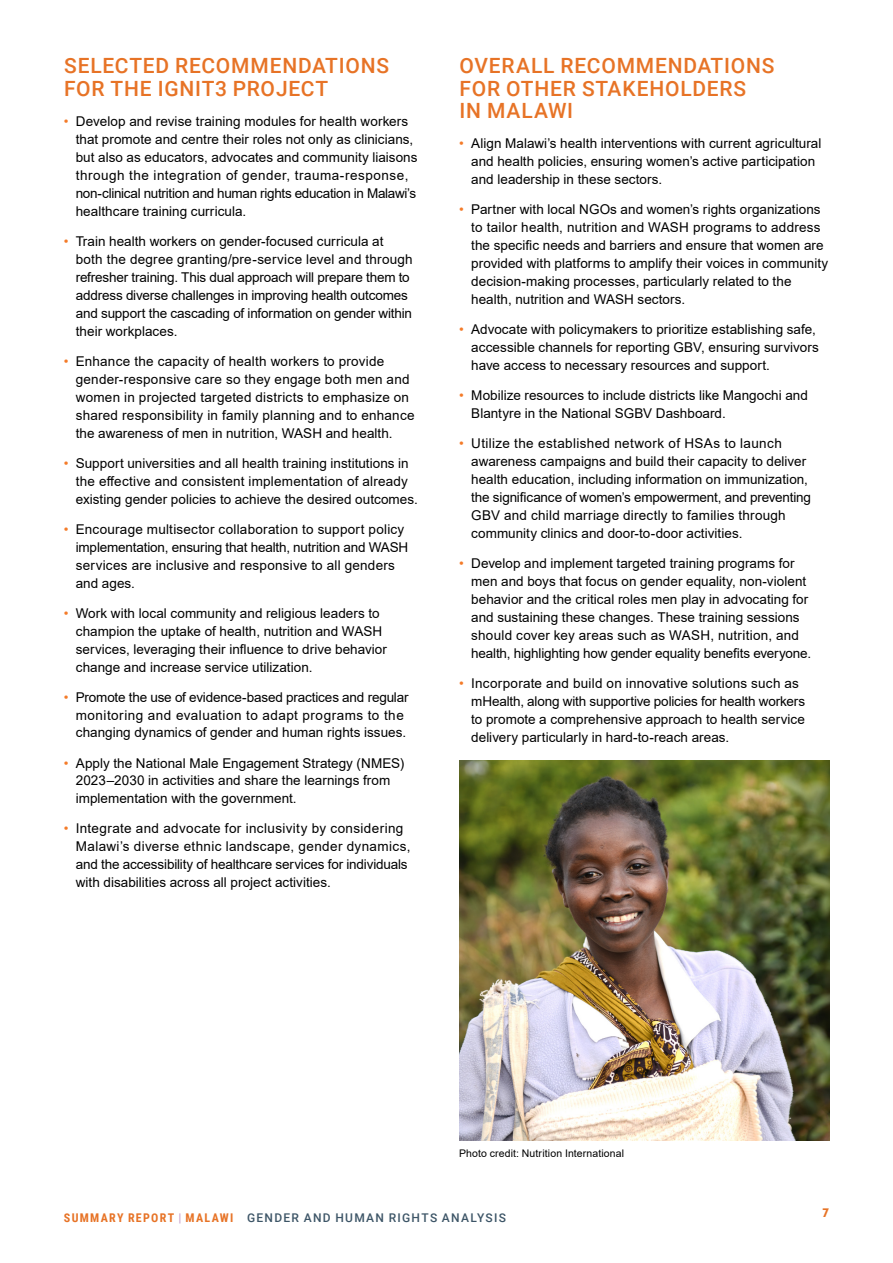
<style>
.page{position:relative;width:893px;height:1263px;background:#fff}
.page>*{position:absolute;margin:0;border:0;box-sizing:border-box;transform-origin:0 0}
.t1{font:500 21px/22.5px "Roboto";letter-spacing:.035em;color:#e77326}
.t2{font:13.5px/18px "Arial";letter-spacing:.005em;color:#000101}
.t3{font:13.5px/18px "Arial";letter-spacing:.005em;color:#000}
.t4{font:700 13.5px "Agenda";color:#e77326}
.t5{font:500 12px "Roboto";letter-spacing:.11em;color:#3d5567}
.t6{font:10.5px "Arial";letter-spacing:.01em;color:#000}
.s1{color:#f47b29}
.s2{font-family:"Roboto Condensed";font-weight:700;color:#e77326}
.s3{font-family:"Roboto Condensed";font-weight:700;color:#cca8cf}
</style>
<div class="page">
<img style="left:459px;top:761px;width:370px;height:379px">
<h1 class="t1" style="left:64px;top:56px;width:326px">SELECTED RECOMMENDATIONS<br>FOR THE IGNIT3 PROJECT</h1>
<p class="t2" style="left:76px;top:113px;width:343px;text-indent:-12px"><span class="s1">•</span> Develop and revise training modules for health workers that promote and centre their roles not only as clinicians, but also as educators, advocates and community liaisons through the integration of gender, trauma-response, non-clinical nutrition and human rights education in Malawi’s healthcare training curricula.</p>
<p class="t2" style="left:76px;top:233px;width:338px;text-indent:-12px"><span class="s1">•</span> Train health workers on gender-focused curricula at both the degree granting/pre-service level and through refresher training. This dual approach will prepare them to address diverse challenges in improving health outcomes and support the cascading of information on gender within their workplaces.</p>
<p class="t2" style="left:76px;top:353px;width:340px;text-indent:-12px"><span class="s1">•</span> Enhance the capacity of health workers to provide gender-responsive care so they engage both men and women in projected targeted districts to emphasize on shared responsibility in family planning and to enhance the awareness of men in nutrition, WASH and health.</p>
<p class="t2" style="left:76px;top:455px;width:344px;text-indent:-12px"><span class="s1">•</span> Support universities and all health training institutions in the effective and consistent implementation of already existing gender policies to achieve the desired outcomes.</p>
<p class="t2" style="left:76px;top:521px;width:334px;text-indent:-12px"><span class="s1">•</span> Encourage multisector collaboration to support policy implementation, ensuring that health, nutrition and WASH services are inclusive and responsive to all genders and ages.</p>
<p class="t2" style="left:76px;top:605px;width:313px;text-indent:-12px"><span class="s1">•</span> Work with local community and religious leaders to champion the uptake of health, nutrition and WASH services, leveraging their influence to drive behavior change and increase service utilization.</p>
<p class="t2" style="left:76px;top:689px;width:334px;text-indent:-12px"><span class="s1">•</span> Promote the use of evidence-based practices and regular monitoring and evaluation to adapt programs to the changing dynamics of gender and human rights issues.</p>
<p class="t2" style="left:76px;top:755px;width:330px;text-indent:-12px"><span class="s1">•</span> Apply the National Male Engagement Strategy (NMES)<br>2023–2030 in activities and share the learnings from implementation with the government.</p>
<p class="t2" style="left:76px;top:821px;width:336px;text-indent:-12px"><span class="s1">•</span> Integrate and advocate for inclusivity by considering Malawi’s diverse ethnic landscape, gender dynamics, and the accessibility of healthcare services for individuals with disabilities across all project activities.</p>
<h1 class="t1" style="left:460px;top:56px;width:316px">OVERALL RECOMMENDATIONS<br>FOR OTHER STAKEHOLDERS<br>IN MALAWI</h1>
<p class="t3" style="left:471px;top:136px;width:352px;text-indent:-12px"><span class="s1">•</span> Align Malawi’s health interventions with current agricultural and health policies, ensuring women’s active participation and leadership in these sectors.</p>
<p class="t3" style="left:471px;top:202px;width:358px;text-indent:-12px"><span class="s1">•</span> Partner with local NGOs and women’s rights organizations to tailor health, nutrition and WASH programs to address the specific needs and barriers and ensure that women are provided with platforms to amplify their voices in community decision-making processes, particularly related to the health, nutrition and WASH sectors.</p>
<p class="t3" style="left:471px;top:321px;width:349px;text-indent:-12px"><span class="s1">•</span> Advocate with policymakers to prioritize establishing safe, accessible channels for reporting GBV, ensuring survivors have access to necessary resources and support.</p>
<p class="t3" style="left:471px;top:387px;width:338px;text-indent:-12px"><span class="s1">•</span> Mobilize resources to include districts like Mangochi and<br>Blantyre in the National SGBV Dashboard.</p>
<p class="t3" style="left:471px;top:435px;width:341px;text-indent:-12px"><span class="s1">•</span> Utilize the established network of HSAs to launch awareness campaigns and build their capacity to deliver health education, including information on immunization, the significance of women’s empowerment, and preventing GBV and child marriage directly to families through community clinics and door-to-door activities.</p>
<p class="t3" style="left:471px;top:555px;width:341px;text-indent:-12px"><span class="s1">•</span> Develop and implement targeted training programs for men and boys that focus on gender equality, non-violent behavior and the critical roles men play in advocating for and sustaining these changes. These training sessions should cover key areas such as WASH, nutrition, and health, highlighting how gender equality benefits everyone.</p>
<p class="t3" style="left:471px;top:675px;width:335px;text-indent:-12px"><span class="s1">•</span> Incorporate and build on innovative solutions such as mHealth, along with supportive policies for health workers to promote a comprehensive approach to health service delivery particularly in hard-to-reach areas.</p>
<p class="t6" style="left:459px;top:1150px;width:166px">Photo credit: Nutrition International</p>
<p class="t5" style="left:64px;top:1210px;width:444px"><span class="s2">SUMMARY REPORT</span> <span class="s3">|</span> <span class="s2">MALAWI</span> GENDER AND HUMAN RIGHTS ANALYSIS</p>
<p class="t4" style="left:823px;top:1205px;width:8px">7</p>
</div>
